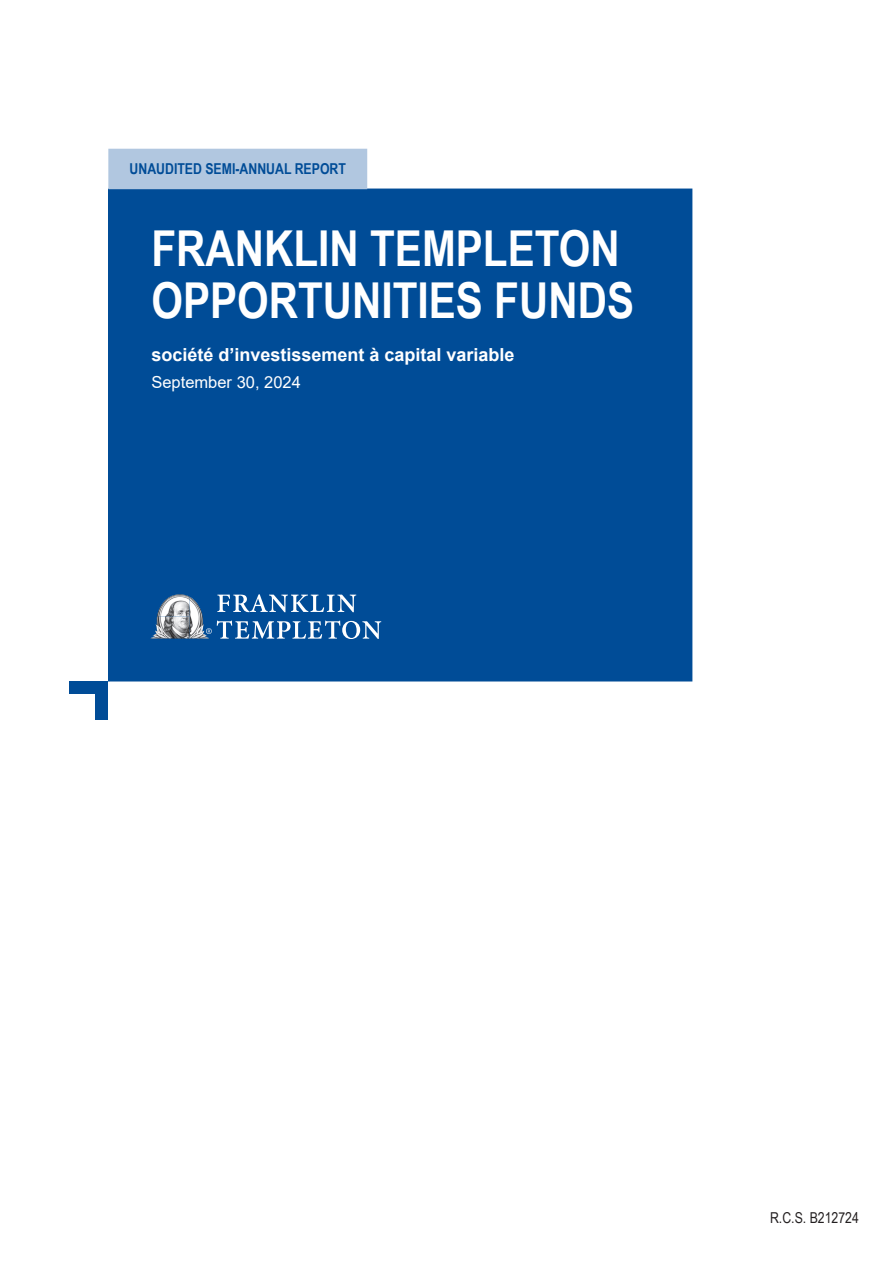
<style>
.page{position:relative;width:893px;height:1263px;background:#fff}
.page>*{position:absolute;margin:0;border:0;box-sizing:border-box;transform-origin:0 0}
.t1{font:700 49.5px/52.5px "Arial Narrow";color:#fff}
.t2{font:700 18px "Arial";color:#fff}
.t3{font:16.5px "Arial";color:#fff}
.t4{font:700 15px "Arial Narrow";color:#004c97}
.t5{font:15px "Arial Narrow";color:#231f20}
</style>
<div class="page">
<div style="left:108px;top:189px;width:584px;height:492px;background:#004c97"></div>
<div style="left:108px;top:149px;width:259px;height:40px;background:#b1c7e0"></div>
<div style="left:70px;top:681px;width:38px;height:13px;background:#004c97"></div>
<div style="left:95px;top:681px;width:13px;height:39px;background:#004c97"></div>
<svg style="left:217px;top:594px;width:139px;height:18px"></svg>
<svg style="left:209px;top:621px;width:172px;height:18px"></svg>
<img style="left:157px;top:594px;width:33px;height:22px">
<img style="left:190px;top:597px;width:19px;height:42px">
<img style="left:151px;top:616px;width:39px;height:23px">
<p class="t4" style="left:130px;top:158px;width:218px">UNAUDITED SEMI-ANNUAL REPORT</p>
<h1 class="t1" style="left:151px;top:220px;width:484px">FRANKLIN TEMPLETON<br>OPPORTUNITIES FUNDS</h1>
<p class="t2" style="left:151px;top:342px;width:365px">société d’investissement à capital variable</p>
<p class="t3" style="left:151px;top:371px;width:151px">September 30, 2024</p>
<p class="t5" style="left:770px;top:1206px;width:90px">R.C.S. B212724</p>
</div>
